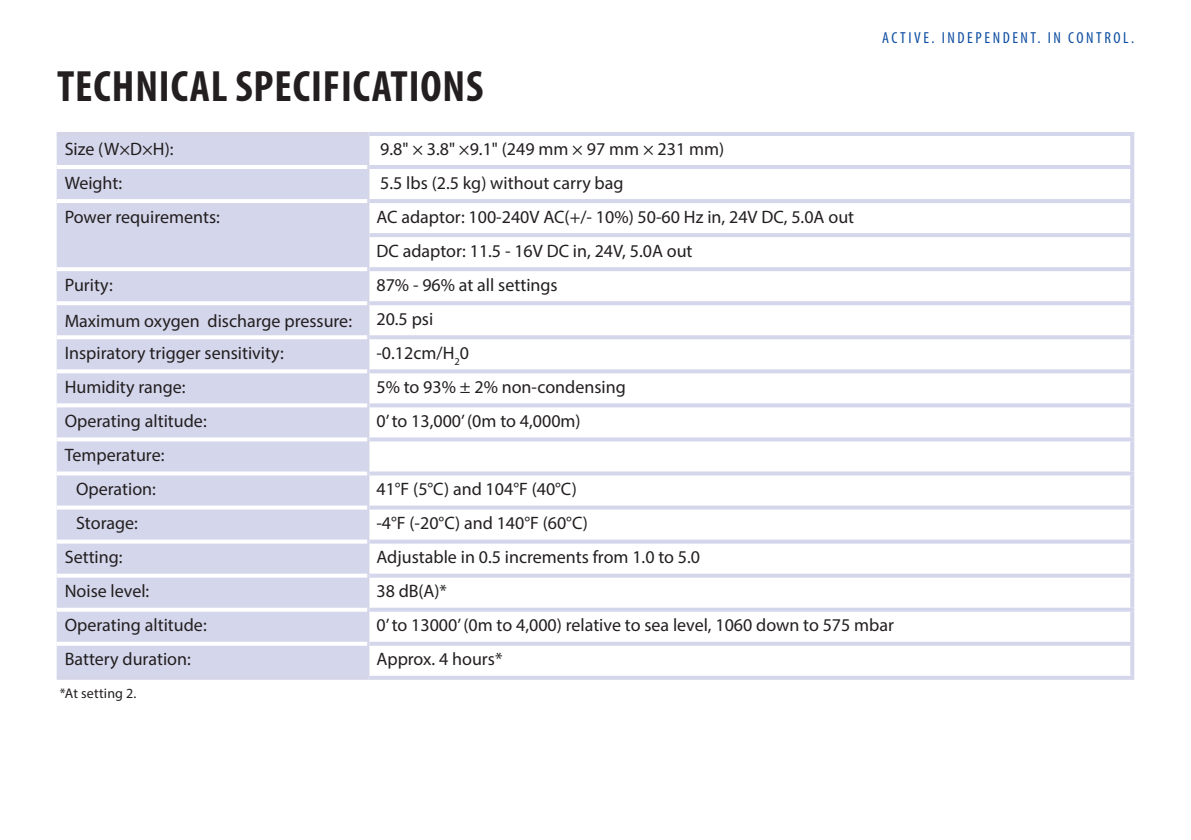
<style>
.page{position:relative;width:1191px;height:840px;background:#fff}
.page>*{position:absolute;margin:0;border:0;box-sizing:border-box;transform-origin:0 0}
.t1{font:700 condensed 44px "Myriad Pro";letter-spacing:.02em;color:#231f20}
.t2{font:18px/34px "Myriad Pro";color:#231f20}
.t3{font:condensed 16px "Myriad Pro";letter-spacing:.16em;color:#0d4da1}
.t4{font:14px "Myriad Pro";letter-spacing:.015em;color:#231f20}
</style>
<div class="page">
<div style="left:57px;top:136px;width:310px;height:539px;background:#d4d6eb"></div>
<hr style="left:368px;top:132px;width:766px;height:4px;background:#d4d6eb">
<hr style="left:1130px;top:136px;width:4px;height:29px;background:#d4d6eb">
<hr style="left:369px;top:165px;width:765px;height:4px;background:#d4d6eb">
<hr style="left:1130px;top:169px;width:4px;height:30px;background:#d4d6eb">
<hr style="left:369px;top:199px;width:765px;height:4px;background:#d4d6eb">
<hr style="left:1130px;top:203px;width:4px;height:30px;background:#d4d6eb">
<hr style="left:369px;top:233px;width:765px;height:4px;background:#d4d6eb">
<hr style="left:1130px;top:237px;width:4px;height:30px;background:#d4d6eb">
<hr style="left:369px;top:267px;width:765px;height:4px;background:#d4d6eb">
<hr style="left:1130px;top:271px;width:4px;height:30px;background:#d4d6eb">
<hr style="left:369px;top:301px;width:765px;height:4px;background:#d4d6eb">
<hr style="left:1130px;top:305px;width:4px;height:30px;background:#d4d6eb">
<hr style="left:369px;top:335px;width:765px;height:4px;background:#d4d6eb">
<hr style="left:1130px;top:339px;width:4px;height:30px;background:#d4d6eb">
<svg style="left:369px;top:369px;width:765px;height:4px;background:#d7d9ec"></svg>
<hr style="left:1130px;top:373px;width:4px;height:30px;background:#d4d6eb">
<svg style="left:369px;top:403px;width:765px;height:4px;background:#d8d9ec"></svg>
<hr style="left:1130px;top:407px;width:4px;height:30px;background:#d4d6eb">
<svg style="left:369px;top:437px;width:765px;height:4px;background:#d8daec"></svg>
<hr style="left:1130px;top:441px;width:4px;height:30px;background:#d4d6eb">
<svg style="left:369px;top:471px;width:765px;height:4px;background:#d9daed"></svg>
<hr style="left:1130px;top:475px;width:4px;height:30px;background:#d4d6eb">
<svg style="left:369px;top:505px;width:765px;height:4px;background:#d9dbed"></svg>
<hr style="left:1130px;top:509px;width:4px;height:30px;background:#d4d6eb">
<svg style="left:369px;top:539px;width:765px;height:4px;background:#dadbed"></svg>
<hr style="left:1130px;top:543px;width:4px;height:30px;background:#d4d6eb">
<svg style="left:369px;top:573px;width:765px;height:4px;fill:#d4d6eb"></svg>
<hr style="left:1130px;top:577px;width:4px;height:30px;background:#d4d6eb">
<svg style="left:369px;top:607px;width:765px;height:4px;fill:#d4d6eb"></svg>
<hr style="left:1130px;top:611px;width:4px;height:30px;background:#d4d6eb">
<svg style="left:369px;top:641px;width:765px;height:4px;fill:#d4d6eb"></svg>
<hr style="left:1130px;top:645px;width:4px;height:30px;background:#d4d6eb">
<svg style="left:368px;top:675px;width:766px;height:4px;fill:#d4d6eb"></svg>
<hr style="left:57px;top:165px;width:310px;height:4px;background:#fff">
<hr style="left:57px;top:199px;width:310px;height:4px;background:#fff">
<hr style="left:57px;top:267px;width:310px;height:4px;background:#fff">
<hr style="left:57px;top:301px;width:310px;height:4px;background:#fff">
<hr style="left:57px;top:335px;width:310px;height:4px;background:#fff">
<svg style="left:57px;top:369px;width:310px;height:4px"></svg>
<svg style="left:57px;top:403px;width:310px;height:4px"></svg>
<svg style="left:57px;top:437px;width:310px;height:4px"></svg>
<svg style="left:57px;top:471px;width:310px;height:4px"></svg>
<svg style="left:57px;top:505px;width:310px;height:4px"></svg>
<svg style="left:57px;top:539px;width:310px;height:4px"></svg>
<svg style="left:57px;top:573px;width:310px;height:4px"></svg>
<svg style="left:57px;top:607px;width:310px;height:4px"></svg>
<svg style="left:57px;top:641px;width:310px;height:4px"></svg>
<hr style="left:57px;top:132px;width:311px;height:4px;background:#d4d6e8">
<hr style="left:57px;top:675px;width:311px;height:4px;background:#d4d6e8">
<hr style="left:367px;top:136px;width:2px;height:31px;background:#d4d6e8">
<hr style="left:367px;top:167px;width:2px;height:34px;background:#d4d6e8">
<hr style="left:367px;top:201px;width:2px;height:34px;background:#d4d6e8">
<hr style="left:367px;top:235px;width:2px;height:34px;background:#d4d6e8">
<hr style="left:367px;top:269px;width:2px;height:34px;background:#d4d6e8">
<hr style="left:367px;top:303px;width:2px;height:34px;background:#d4d6e8">
<hr style="left:367px;top:337px;width:2px;height:34px;background:#d4d6e8">
<hr style="left:367px;top:371px;width:2px;height:34px;background:#d4d6e8">
<hr style="left:367px;top:405px;width:2px;height:34px;background:#d4d6e8">
<hr style="left:367px;top:439px;width:2px;height:34px;background:#d4d6e8">
<hr style="left:367px;top:473px;width:2px;height:34px;background:#d4d6e8">
<hr style="left:367px;top:507px;width:2px;height:34px;background:#d4d6e8">
<hr style="left:367px;top:541px;width:2px;height:34px;background:#d4d6e8">
<hr style="left:367px;top:575px;width:2px;height:34px;background:#d4d6e8">
<hr style="left:367px;top:609px;width:2px;height:34px;background:#d4d6e8">
<hr style="left:367px;top:643px;width:2px;height:32px;background:#d4d6e8">
<h1 class="t1" style="left:57px;top:59px;width:428px">TECHNICAL SPECIFICATIONS</h1>
<p class="t2" style="left:65px;top:132px;width:110px">Size (W×D×H):</p>
<p class="t2" style="left:380px;top:132px;width:345px">9.8" × 3.8" ×9.1" (249 mm × 97 mm × 231 mm)</p>
<p class="t2" style="left:65px;top:165px;width:59px">Weight:</p>
<p class="t2" style="left:380px;top:165px;width:245px">5.5 lbs (2.5 kg) without carry bag</p>
<p class="t2" style="left:65px;top:199px;width:157px">Power requirements:</p>
<p class="t2" style="left:376px;top:199px;width:479px">AC adaptor: 100-240V AC(+/- 10%) 50-60 Hz in, 24V DC, 5.0A out<br>DC adaptor: 11.5 - 16V DC in, 24V, 5.0A out</p>
<p class="t2" style="left:65px;top:267px;width:50px">Purity:</p>
<p class="t2" style="left:376px;top:267px;width:183px">87% - 96% at all settings</p>
<p class="t2" style="left:65px;top:303px;width:289px">Maximum oxygen discharge pressure:</p>
<p class="t2" style="left:376px;top:301px;width:58px">20.5 psi</p>
<p class="t2" style="left:65px;top:335px;width:221px">Inspiratory trigger sensitivity:</p>
<p class="t2" style="left:376px;top:335px;width:94px">-0.12cm/H<sub>2</sub>0</p>
<p class="t2" style="left:65px;top:369px;width:122px">Humidity range:</p>
<p class="t2" style="left:376px;top:369px;width:251px">5% to 93% ± 2% non-condensing</p>
<p class="t2" style="left:65px;top:403px;width:143px">Operating altitude:</p>
<p class="t2" style="left:376px;top:403px;width:206px">0’ to 13,000’ (0m to 4,000m)</p>
<p class="t2" style="left:65px;top:437px;width:101px;text-align:center">Temperature:<br>Operation:</p>
<p class="t2" style="left:376px;top:471px;width:202px">41°F (5°C) and 104°F (40°C)</p>
<p class="t3" style="left:882px;top:28px;width:253px">ACTIVE. INDEPENDENT. IN CONTROL.</p>
<p class="t2" style="left:76px;top:505px;width:63px">Storage:</p>
<p class="t2" style="left:376px;top:505px;width:213px">-4°F (-20°C) and 140°F (60°C)</p>
<p class="t2" style="left:65px;top:539px;width:59px">Setting:</p>
<p class="t2" style="left:376px;top:539px;width:325px">Adjustable in 0.5 increments from 1.0 to 5.0</p>
<p class="t2" style="left:65px;top:573px;width:86px">Noise level:</p>
<p class="t2" style="left:376px;top:573px;width:72px">38 dB(A)*</p>
<p class="t2" style="left:65px;top:607px;width:143px">Operating altitude:</p>
<p class="t2" style="left:376px;top:607px;width:519px">0’ to 13000’ (0m to 4,000) relative to sea level, 1060 down to 575 mbar</p>
<p class="t2" style="left:65px;top:641px;width:128px">Battery duration:</p>
<p class="t2" style="left:376px;top:641px;width:127px">Approx. 4 hours*</p>
<p class="t4" style="left:60px;top:684px;width:78px">*At setting 2.</p>
</div>
